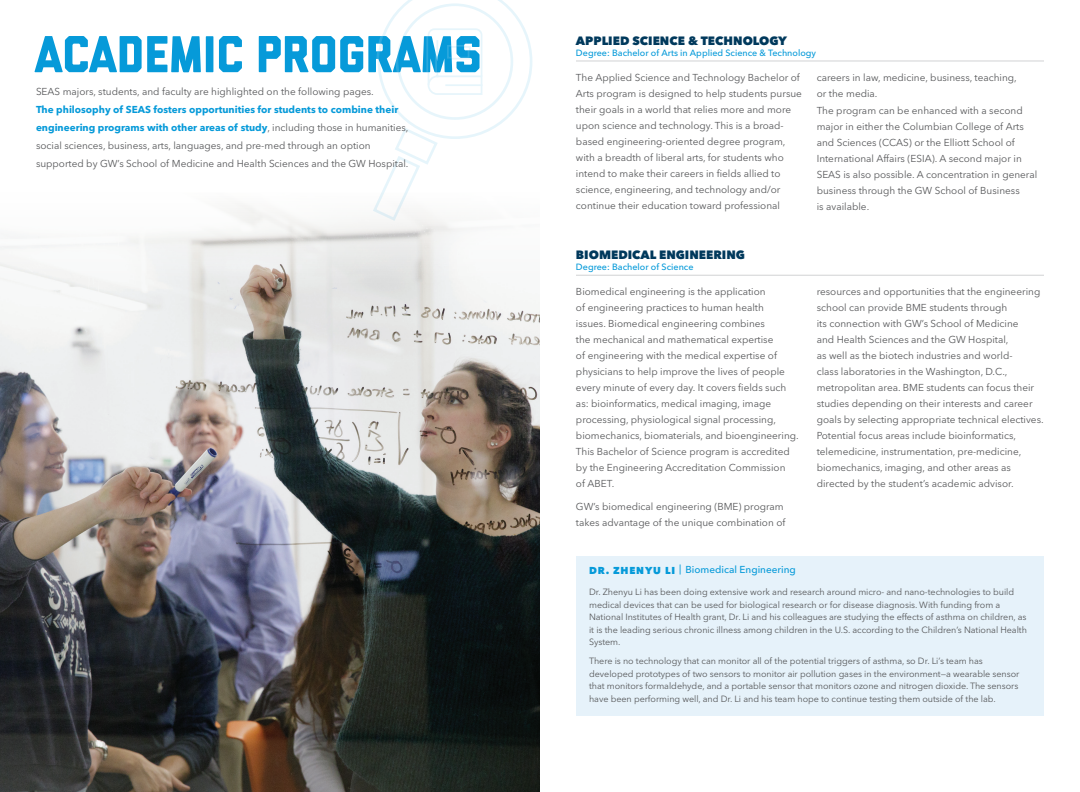
<style>
.page{position:relative;width:1080px;height:792px;background:#fff}
.page>*{position:absolute;margin:0;border:0;box-sizing:border-box;transform-origin:0 0}
.t1{font:800 12px "Avenir Next LT Pro";color:#00395c}
.t2{font:10px/16px "Avenir Next LT Pro";color:#57585a}
.t3{font:500 10px "Avenir Next LT Pro";color:#069ad9}
.t4{font:9px/12.5px "Avenir Next LT Pro";letter-spacing:-.005em;color:#57585a}
.t5{font:500 9px "Avenir Next LT Pro";color:#069ad9}
.s1{font-weight:700;color:#069ad9}
.s2{font-weight:800}
</style>
<div class="page">
<div style="left:576px;top:557px;width:468px;height:159px;background:#e6f2fa"></div>
<img style="left:0;top:205px;width:540px;height:587px">
<svg style="left:372px;top:0;width:161px;height:222px"></svg>
<svg style="left:34px;top:27px;width:449px;height:69px"></svg>
<hr style="left:576px;top:61px;width:468px;height:1px;background:#d1d2d4">
<hr style="left:576px;top:275px;width:468px;height:1px;background:#d1d2d4">
<p class="t2" style="left:36px;top:84px;width:339px">SEAS majors, students, and faculty are highlighted on the following pages.</p>
<p class="t2" style="left:36px;top:101px;width:374px;line-height:18px"><span class="s1">The philosophy of SEAS fosters opportunities for students to combine their engineering programs with other areas of study</span>, including those in humanities, social sciences, business, arts, languages, and pre-med through an option supported by GW’s School of Medicine and Health Sciences and the GW Hospital.</p>
<p class="t1" style="left:576px;top:33px;width:212px">APPLIED SCIENCE &amp; TECHNOLOGY</p>
<p class="t5" style="left:576px;top:48px;width:242px">Degree: Bachelor of Arts in Applied Science &amp; Technology</p>
<p class="t2" style="left:576px;top:70px;width:227px">The Applied Science and Technology Bachelor of Arts program is designed to help students pursue their goals in a world that relies more and more upon science and technology. This is a broad&shy;based engineering-oriented degree program, with a breadth of liberal arts, for students who intend to make their careers in fields allied to science, engineering, and technology and/or continue their education toward professional</p>
<p class="t2" style="left:817px;top:70px;width:222px">careers in law, medicine, business, teaching,<br>or the media.<br>The program can be enhanced with a second major in either the Columbian College of Arts and Sciences (CCAS) or the Elliott School of International Affairs (ESIA). A second major in SEAS is also possible. A concentration in general business through the GW School of Business<br>is available.</p>
<p class="t1" style="left:576px;top:248px;width:171px">BIOMEDICAL ENGINEERING</p>
<p class="t5" style="left:576px;top:262px;width:119px">Degree: Bachelor of Science</p>
<p class="t2" style="left:576px;top:284px;width:224px">Biomedical engineering is the application<br>of engineering practices to human health<br>issues. Biomedical engineering combines<br>the mechanical and mathematical expertise<br>of engineering with the medical expertise of physicians to help improve the lives of people every minute of every day. It covers fields such as: bioinformatics, medical imaging, image processing, physiological signal processing, biomechanics, biomaterials, and bioengineering.<br>This Bachelor of Science program is accredited by the Engineering Accreditation Commission<br>of ABET.</p>
<p class="t2" style="left:576px;top:498px;width:211px">GW’s biomedical engineering (BME) program takes advantage of the unique combination of</p>
<p class="t2" style="left:817px;top:284px;width:228px">resources and opportunities that the engineering school can provide BME students through<br>its connection with GW’s School of Medicine<br>and Health Sciences and the GW Hospital,<br>as well as the biotech industries and world-<br>class laboratories in the Washington, D.C., metropolitan area. BME students can focus their studies depending on their interests and career goals by selecting appropriate technical electives.<br>Potential focus areas include bioinformatics, telemedicine, instrumentation, pre-medicine, biomechanics, imaging, and other areas as directed by the student’s academic advisor.</p>
<p class="t3" style="left:589px;top:564px;width:208px"><span class="s2">DR. ZHENYU LI</span> | Biomedical Engineering</p>
<p class="t4" style="left:589px;top:586px;width:439px">Dr. Zhenyu Li has been doing extensive work and research around micro- and nano-technologies to build medical devices that can be used for biological research or for disease diagnosis. With funding from a National Institutes of Health grant, Dr. Li and his colleagues are studying the effects of asthma on children, as it is the leading serious chronic illness among children in the U.S. according to the Children’s National Health System.</p>
<p class="t4" style="left:589px;top:655px;width:432px">There is no technology that can monitor all of the potential triggers of asthma, so Dr. Li’s team has developed prototypes of two sensors to monitor air pollution gases in the environment—a wearable sensor that monitors formaldehyde, and a portable sensor that monitors ozone and nitrogen dioxide. The sensors have been performing well, and Dr. Li and his team hope to continue testing them outside of the lab.</p>
</div>
